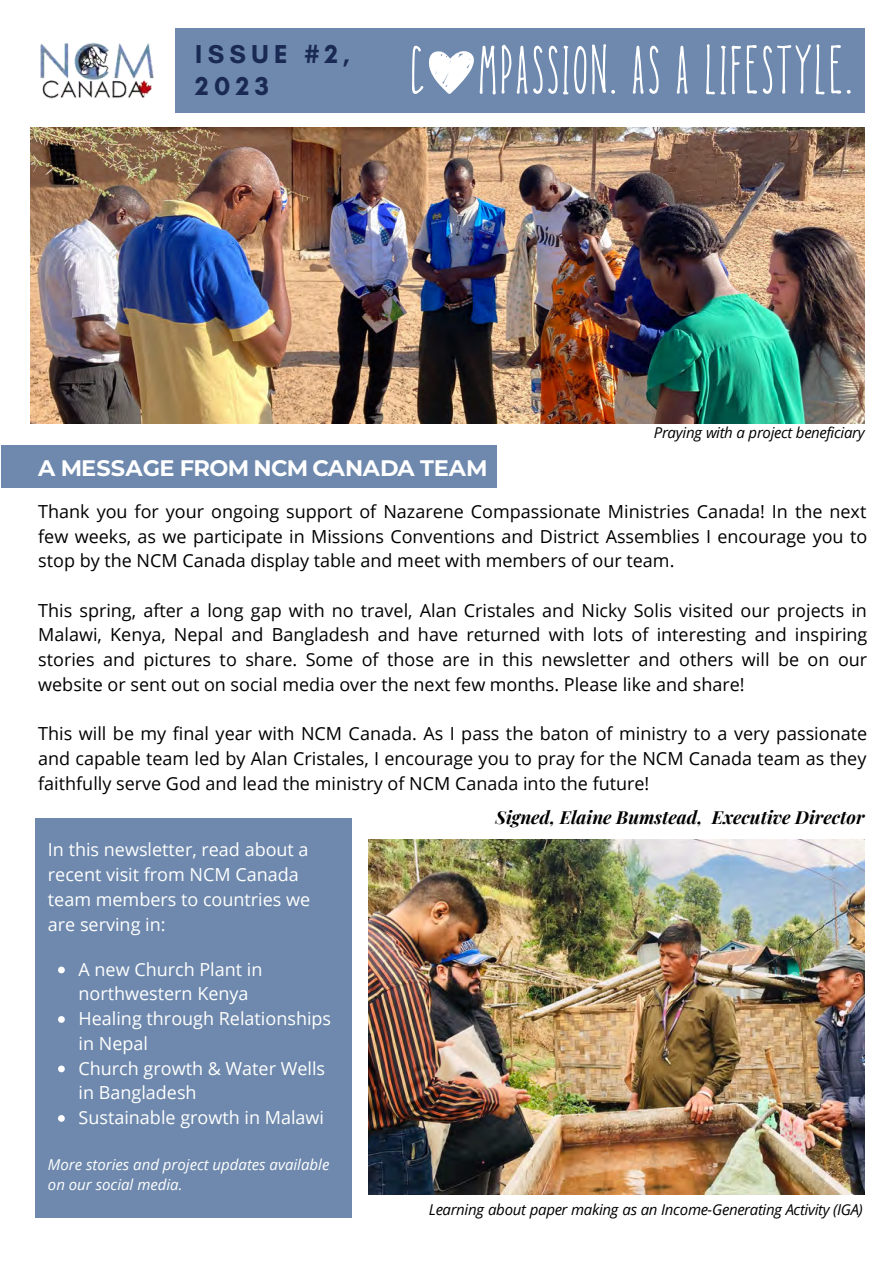
<style>
.page{position:relative;width:896px;height:1267px;background:#fff}
.page>*{position:absolute;margin:0;border:0;box-sizing:border-box;transform-origin:0 0}
.t1{font:74.85px "Petapon Yandi Designs";color:#fff}
.t2{font:700 26.4px/31.5px "Glacial Indifference";letter-spacing:.2em;color:#192954}
.t3{font:700 22.5px "Montserrat";letter-spacing:-.01em;color:#fff}
.t4{font:18px/24.8px "Open Sans";color:#000;text-align:justify}
.t5{font:18px/24.8px "Open Sans";color:#fff}
.t6{font:italic 700 18px "Playfair Display";color:#000}
.t7{font:italic 15px "Open Sans";letter-spacing:-.02em;color:#000}
.t8{font:italic 15px/20.2px "Open Sans";color:#fff}
</style>
<div class="page">
<img style="left:30px;top:128px;width:834px;height:296px">
<div style="left:30px;top:28px;width:834px;height:84px;background:#6e89ad"></div>
<div style="left:20px;top:19px;width:154px;height:102px;background:#fff"></div>
<img style="left:40px;top:43px;width:114px;height:56px">
<div style="left:35px;top:818px;width:317px;height:399px;background:#6e89ad"></div>
<svg style="left:429px;top:51px;width:45px;height:43px"></svg>
<img style="left:368px;top:839px;width:496px;height:355px">
<div style="left:1px;top:445px;width:495px;height:42px;background:#6e89ad"></div>
<svg style="left:58px;top:966px;width:7px;height:7px"></svg>
<svg style="left:58px;top:1016px;width:7px;height:6px"></svg>
<svg style="left:58px;top:1065px;width:7px;height:7px"></svg>
<svg style="left:58px;top:1115px;width:7px;height:6px"></svg>
<h2 class="t2" style="left:195px;top:38px;width:156px">ISSUE #2,<br>2023</h2>
<h1 class="t1" style="left:408px;top:40px;width:446px">C MPASSION. AS A LIFESTYLE.</h1>
<p class="t7" style="left:653px;top:422px;width:212px">Praying with a project beneficiary</p>
<p class="t3" style="left:38px;top:451px;width:451px">A MESSAGE FROM NCM CANADA TEAM</p>
<p class="t4" style="left:38px;top:498px;width:830px">Thank you for your ongoing support of Nazarene Compassionate Ministries Canada! In the next few weeks, as we participate in Missions Conventions and District Assemblies I encourage you to stop by the NCM Canada display table and meet with members of our team.</p>
<p class="t4" style="left:38px;top:597px;width:830px">This spring, after a long gap with no travel, Alan Cristales and Nicky Solis visited our projects in Malawi, Kenya, Nepal and Bangladesh and have returned with lots of interesting and inspiring stories and pictures to share. Some of those are in this newsletter and others will be on our website or sent out on social media over the next few months. Please like and share!</p>
<p class="t4" style="left:38px;top:721px;width:830px">This will be my final year with NCM Canada. As I pass the baton of ministry to a very passionate and capable team led by Alan Cristales, I encourage you to pray for the NCM Canada team as they faithfully serve God and lead the ministry of NCM Canada into the future!</p>
<p class="t5" style="left:48px;top:837px;width:264px">In this newsletter, read about a recent visit from NCM Canada team members to countries we are serving in:</p>
<p class="t5" style="left:78px;top:956px;width:254px">A new Church Plant in northwestern Kenya<br>Healing through Relationships in Nepal<br>Church growth &amp; Water Wells in Bangladesh<br>Sustainable growth in Malawi</p>
<p class="t8" style="left:48px;top:1154px;width:283px">More stories and project updates available on our social media.</p>
<p class="t6" style="left:495px;top:803px;width:370px">Signed, Elaine Bumstead, Executive Director</p>
<p class="t7" style="left:429px;top:1199px;width:435px">Learning about paper making as an Income-Generating Activity (IGA)</p>
</div>
